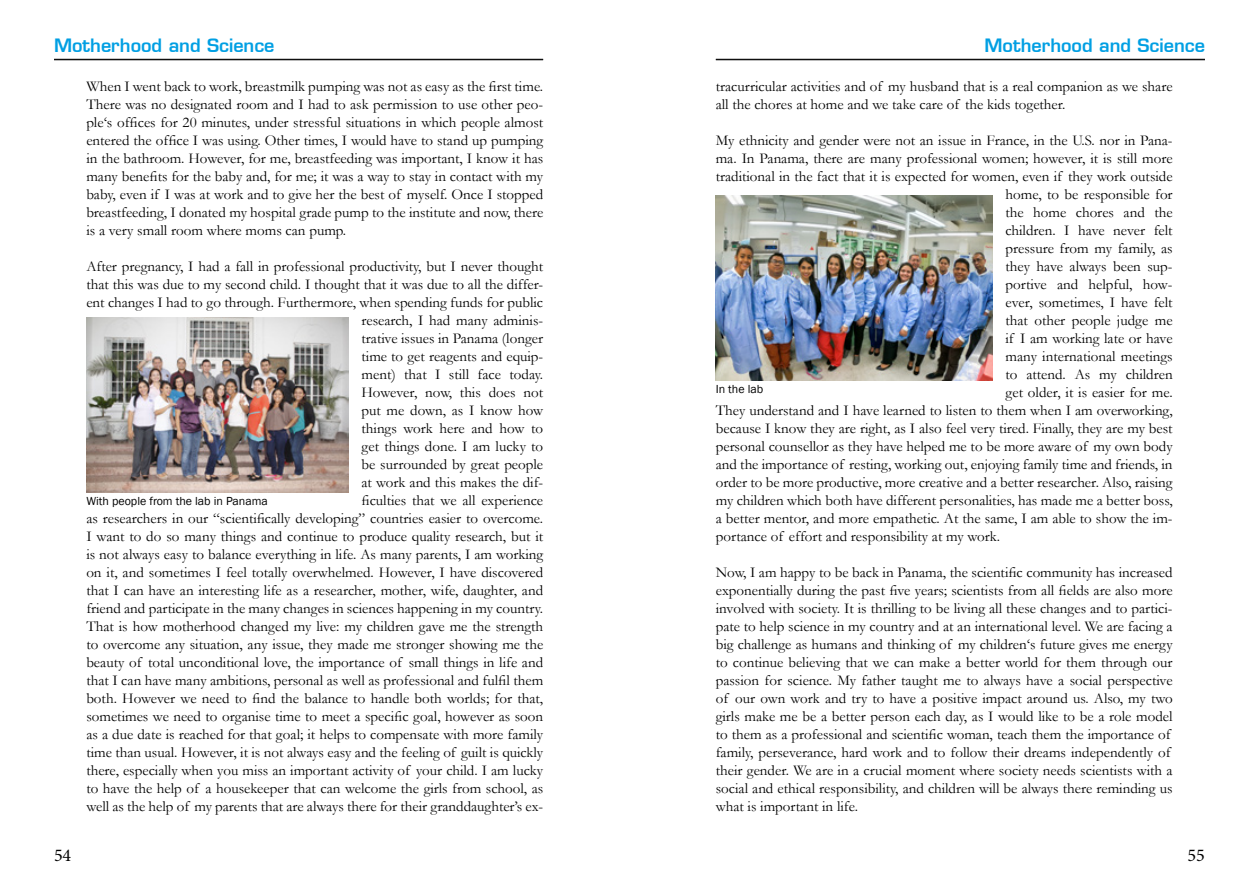
<style>
.page{position:relative;width:1259px;height:893px;background:#fff}
.page>*{position:absolute;margin:0;border:0;box-sizing:border-box;transform-origin:0 0}
.t1{font:600 18px "Eurostile";color:#009fe3}
.t2{font:18px "Minion Pro";color:#000}
.t3{font:15px/18px "Garamond";color:#000}
.t4{font:12px "Franklin Gothic";color:#000}
</style>
<div class="page">
<hr style="left:54px;top:59px;width:489px;height:1px;background:#000">
<hr style="left:54px;top:60px;width:489px;height:1px;background:#000">
<hr style="left:716px;top:59px;width:489px;height:1px;background:#000">
<hr style="left:716px;top:60px;width:489px;height:1px;background:#000">
<img style="left:86px;top:317px;width:263px;height:175px">
<img style="left:716px;top:196px;width:276px;height:184px">
<p class="t1" style="left:54px;top:34px;width:222px">Motherhood and Science</p>
<p class="t1" style="left:984px;top:34px;width:222px">Motherhood and Science</p>
<p class="t3" style="left:86px;top:77px;width:458px;text-align:justify">When I went back to work, breastmilk pumping was not as easy as the first time.<br>There was no designated room and I had to ask permission to use other peo&shy;ple‘s offices for 20 minutes, under stressful situations in which people almost entered the office I was using. Other times, I would have to stand up pumping in the bathroom. However, for me, breastfeeding was important, I know it has many benefits for the baby and, for me; it was a way to stay in contact with my baby, even if I was at work and to give her the best of myself. Once I stopped breastfeeding, I donated my hospital grade pump to the institute and now, there is a very small room where moms can pump.</p>
<p class="t3" style="left:86px;top:257px;width:458px;text-align:right">After pregnancy, I had a fall in professional productivity, but I never thought that this was due to my second child. I thought that it was due to all the differ&shy;ent changes I had to go through. Furthermore, when spending funds for public research, I had many adminis-<br>trative issues in Panama (longer<br>time to get reagents and equip-<br>ment) that I still face today.<br>However, now, this does not<br>put me down, as I know how<br>things work here and how to<br>get things done. I am lucky to<br>be surrounded by great people<br>at work and this makes the dif-<br>ficulties that we all experience<br>as researchers in our “scientifically developing” countries easier to overcome.<br>I want to do so many things and continue to produce quality research, but it is not always easy to balance everything in life. As many parents, I am working on it, and sometimes I feel totally overwhelmed. However, I have discovered that I can have an interesting life as a researcher, mother, wife, daughter, and friend and participate in the many changes in sciences happening in my country.<br>That is how motherhood changed my live: my children gave me the strength to overcome any situation, any issue, they made me stronger showing me the beauty of total unconditional love, the importance of small things in life and that I can have many ambitions, personal as well as professional and fulfil them both. However we need to find the balance to handle both worlds; for that, sometimes we need to organise time to meet a specific goal, however as soon as a due date is reached for that goal; it helps to compensate with more family time than usual. However, it is not always easy and the feeling of guilt is quickly there, especially when you miss an important activity of your child. I am lucky to have the help of a housekeeper that can welcome the girls from school, as well as the help of my parents that are always there for their granddaughter’s ex-</p>
<p class="t4" style="left:86px;top:494px;width:183px">With people from the lab in Panama</p>
<p class="t3" style="left:716px;top:77px;width:458px">tracurricular activities and of my husband that is a real companion as we share all the chores at home and we take care of the kids together.</p>
<p class="t3" style="left:716px;top:131px;width:458px">My ethnicity and gender were not an issue in France, in the U.S. nor in Pana-</p>
<p class="t3" style="left:716px;top:149px;width:458px">ma. In Panama, there are many professional women; however, it is still more</p>
<p class="t3" style="left:716px;top:167px;width:458px">traditional in the fact that it is expected for women, even if they work outside</p>
<p class="t3" style="left:1005px;top:185px;width:169px">home, to be responsible for</p>
<p class="t3" style="left:1005px;top:203px;width:169px">the home chores and the</p>
<p class="t3" style="left:1005px;top:221px;width:169px">children. I have never felt</p>
<p class="t3" style="left:1005px;top:239px;width:169px">pressure from my family, as</p>
<p class="t3" style="left:1005px;top:257px;width:169px">they have always been sup-</p>
<p class="t3" style="left:1005px;top:275px;width:169px">portive and helpful, how-</p>
<p class="t3" style="left:1005px;top:293px;width:169px">ever, sometimes, I have felt</p>
<p class="t3" style="left:1005px;top:311px;width:169px">that other people judge me</p>
<p class="t3" style="left:1005px;top:329px;width:169px">if I am working late or have</p>
<p class="t3" style="left:1005px;top:347px;width:169px">many international meetings</p>
<p class="t3" style="left:1005px;top:365px;width:169px">to attend. As my children</p>
<p class="t3" style="left:1005px;top:383px;width:169px">get older, it is easier for me.</p>
<p class="t3" style="left:716px;top:401px;width:458px">They understand and I have learned to listen to them when I am overworking,</p>
<p class="t3" style="left:716px;top:419px;width:458px">because I know they are right, as I also feel very tired. Finally, they are my best</p>
<p class="t3" style="left:716px;top:437px;width:458px">personal counsellor as they have helped me to be more aware of my own body</p>
<p class="t3" style="left:716px;top:455px;width:458px">and the importance of resting, working out, enjoying family time and friends, in</p>
<p class="t3" style="left:716px;top:473px;width:458px">order to be more productive, more creative and a better researcher. Also, raising</p>
<p class="t3" style="left:716px;top:491px;width:458px">my children which both have different personalities, has made me a better boss,</p>
<p class="t3" style="left:716px;top:509px;width:458px">a better mentor, and more empathetic. At the same, I am able to show the im-</p>
<p class="t3" style="left:716px;top:527px;width:286px">portance of effort and responsibility at my work.</p>
<p class="t3" style="left:716px;top:563px;width:458px">Now, I am happy to be back in Panama, the scientific community has increased exponentially during the past five years; scientists from all fields are also more involved with society. It is thrilling to be living all these changes and to partici&shy;pate to help science in my country and at an international level. We are facing a big challenge as humans and thinking of my children‘s future gives me energy to continue believing that we can make a better world for them through our passion for science. My father taught me to always have a social perspective of our own work and try to have a positive impact around us. Also, my two girls make me be a better person each day, as I would like to be a role model to them as a professional and scientific woman, teach them the importance of family, perseverance, hard work and to follow their dreams independently of their gender. We are in a crucial moment where society needs scientists with a social and ethical responsibility, and children will be always there reminding us what is important in life.</p>
<p class="t4" style="left:716px;top:382px;width:49px">In the lab</p>
<p class="t2" style="left:54px;top:843px;width:19px">54</p>
<p class="t2" style="left:1187px;top:843px;width:19px">55</p>
</div>
